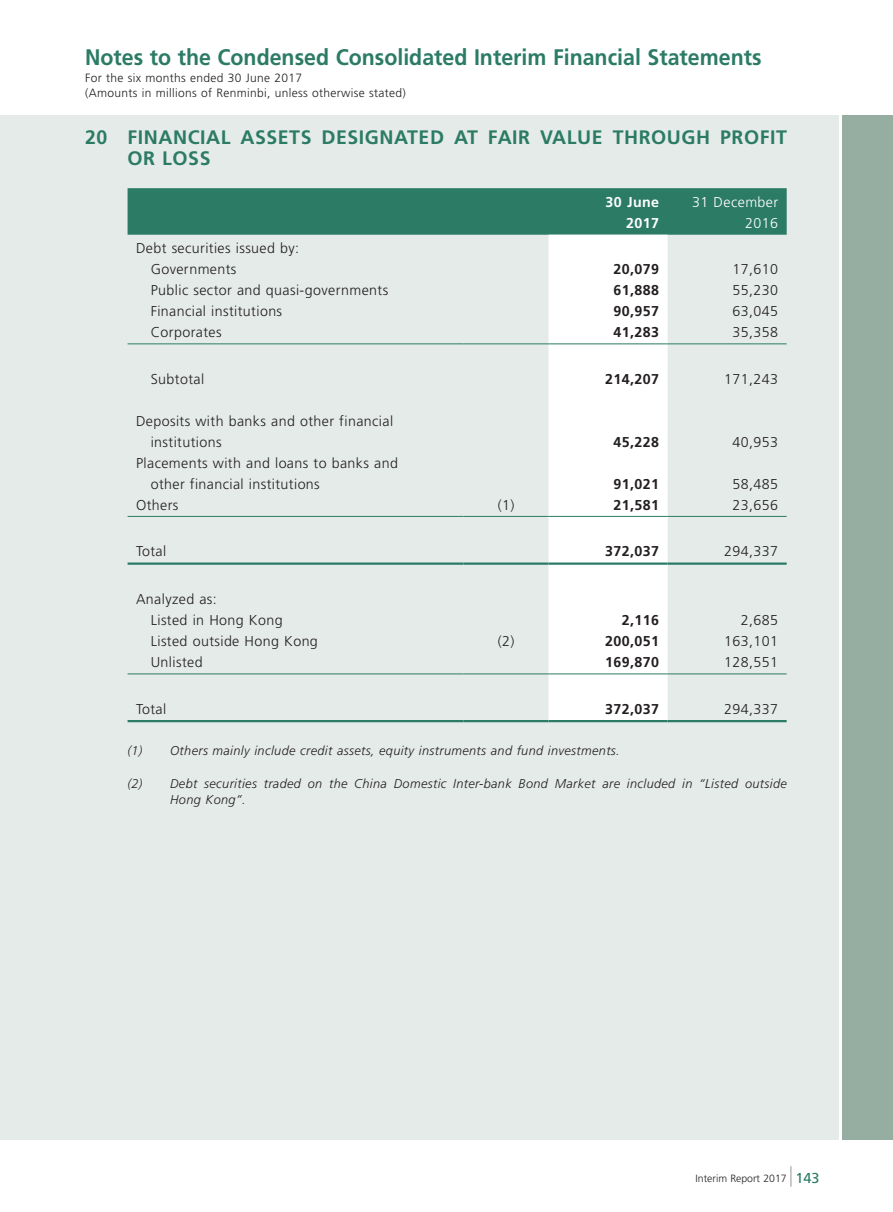
<style>
.page{position:relative;width:893px;height:1212px;background:#fff}
.page>*{position:absolute;margin:0;border:0;box-sizing:border-box;transform-origin:0 0}
.t1{font:700 22.5px "Frutiger LT Std";color:#2b7b65;scale:.95 1}
.t2{font:700 19.5px/21px "Frutiger LT Std";letter-spacing:.03em;color:#2b7b65}
.t3{font:300 14.25px/21px "Frutiger LT Std";letter-spacing:.03em;color:#231f20}
.t4{font:700 14.25px "Frutiger LT Std";letter-spacing:.03em;color:#231f20}
.t5{font:300 14.25px/21px "Frutiger LT Std";letter-spacing:.03em;color:#fff;text-align:right}
.t6{font:700 14.25px/21px "Frutiger LT Std";letter-spacing:.03em;color:#fff;text-align:right}
.t7{font:italic 300 12.75px/16.5px "Frutiger LT Std";letter-spacing:.03em;color:#231f20}
.t8{font:300 12px/15px "Frutiger LT Std";letter-spacing:.03em;color:#231f20}
.t9{font:300 10.5px "Frutiger LT Std";color:#231f20}
.s1{font-weight:400;font-size:14.4px;color:#2b7b65}
</style>
<div class="page">
<svg style="left:791px;top:1166px;width:1px;height:21px"></svg>
<div style="left:0;top:115px;width:838px;height:1025px;background:#e5ebe8"></div>
<div style="left:843px;top:115px;width:50px;height:1025px;background:#96aea2"></div>
<div style="left:128px;top:188px;width:659px;height:47px;background:#2b7b65"></div>
<div style="left:549px;top:235px;width:119px;height:485px;background:#fff"></div>
<hr style="left:128px;top:343px;width:335px;height:1px;background:#2b7b65">
<hr style="left:463px;top:343px;width:86px;height:1px;background:#2b7b65">
<hr style="left:549px;top:343px;width:119px;height:1px;background:#2b7b65">
<hr style="left:668px;top:343px;width:119px;height:1px;background:#2b7b65">
<hr style="left:128px;top:516px;width:335px;height:1px;background:#2b7b65">
<hr style="left:463px;top:516px;width:86px;height:1px;background:#2b7b65">
<hr style="left:549px;top:516px;width:119px;height:1px;background:#2b7b65">
<hr style="left:668px;top:516px;width:119px;height:1px;background:#2b7b65">
<hr style="left:128px;top:562px;width:335px;height:3px;background:#2b7b65">
<hr style="left:463px;top:562px;width:86px;height:3px;background:#2b7b65">
<hr style="left:549px;top:562px;width:119px;height:3px;background:#2b7b65">
<hr style="left:668px;top:562px;width:119px;height:3px;background:#2b7b65">
<hr style="left:128px;top:673px;width:335px;height:1px;background:#2b7b65">
<hr style="left:463px;top:673px;width:86px;height:1px;background:#2b7b65">
<hr style="left:549px;top:673px;width:119px;height:1px;background:#2b7b65">
<hr style="left:668px;top:673px;width:119px;height:1px;background:#2b7b65">
<hr style="left:128px;top:720px;width:335px;height:2px;background:#2b7b65">
<hr style="left:463px;top:720px;width:86px;height:2px;background:#2b7b65">
<hr style="left:549px;top:720px;width:119px;height:2px;background:#2b7b65">
<hr style="left:668px;top:720px;width:119px;height:2px;background:#2b7b65">
<h1 class="t1" style="left:85px;top:44px;width:714px">Notes to the Condensed Consolidated Interim Financial Statements</h1>
<p class="t8" style="left:85px;top:70px;width:322px">For the six months ended 30 June 2017<br>(Amounts in millions of Renminbi, unless otherwise stated)</p>
<h2 class="t2" style="left:128px;top:127px;width:661px;text-indent:-43px">20 FINANCIAL ASSETS DESIGNATED AT FAIR VALUE THROUGH PROFIT<br>OR LOSS</h2>
<p class="t6" style="left:606px;top:191px;width:55px">30 June<br>2017</p>
<p class="t5" style="left:692px;top:192px;width:87px">31 December<br>2016</p>
<p class="t3" style="left:151px;top:238px;width:150px;text-indent:-15px">Debt securities issued by:<br>Governments</p>
<p class="t4" style="left:613px;top:261px;width:47px">20,079</p>
<p class="t3" style="left:733px;top:259px;width:47px">17,610</p>
<p class="t3" style="left:151px;top:280px;width:239px">Public sector and quasi-governments</p>
<p class="t4" style="left:613px;top:282px;width:47px">61,888</p>
<p class="t3" style="left:733px;top:280px;width:47px">55,230</p>
<p class="t3" style="left:151px;top:301px;width:133px">Financial institutions</p>
<p class="t4" style="left:613px;top:303px;width:47px">90,957</p>
<p class="t3" style="left:733px;top:301px;width:47px">63,045</p>
<p class="t3" style="left:151px;top:322px;width:72px">Corporates</p>
<p class="t4" style="left:613px;top:324px;width:47px">41,283</p>
<p class="t3" style="left:733px;top:322px;width:47px">35,358</p>
<p class="t3" style="left:151px;top:369px;width:55px">Subtotal</p>
<p class="t4" style="left:605px;top:370px;width:55px">214,207</p>
<p class="t3" style="left:724px;top:369px;width:55px">171,243</p>
<p class="t3" style="left:151px;top:411px;width:244px;text-indent:-15px">Deposits with banks and other financial institutions</p>
<p class="t4" style="left:613px;top:433px;width:47px">45,228</p>
<p class="t3" style="left:733px;top:432px;width:47px">40,953</p>
<p class="t3" style="left:151px;top:453px;width:249px;text-indent:-15px">Placements with and loans to banks and other financial institutions</p>
<p class="t4" style="left:613px;top:475px;width:47px">91,021</p>
<p class="t3" style="left:733px;top:474px;width:47px">58,485</p>
<p class="t3" style="left:136px;top:495px;width:44px">Others</p>
<p class="t3" style="left:498px;top:495px;width:18px">(1)</p>
<p class="t4" style="left:614px;top:496px;width:47px">21,581</p>
<p class="t3" style="left:733px;top:495px;width:47px">23,656</p>
<p class="t3" style="left:136px;top:541px;width:32px">Total</p>
<p class="t4" style="left:605px;top:543px;width:55px">372,037</p>
<p class="t3" style="left:724px;top:541px;width:55px">294,337</p>
<p class="t3" style="left:151px;top:589px;width:133px;text-indent:-15px">Analyzed as:<br>Listed in Hong Kong</p>
<p class="t4" style="left:622px;top:612px;width:39px">2,116</p>
<p class="t3" style="left:741px;top:610px;width:39px">2,685</p>
<p class="t3" style="left:151px;top:631px;width:169px">Listed outside Hong Kong</p>
<p class="t3" style="left:498px;top:631px;width:18px">(2)</p>
<p class="t4" style="left:605px;top:633px;width:55px">200,051</p>
<p class="t3" style="left:724px;top:631px;width:55px">163,101</p>
<p class="t3" style="left:151px;top:652px;width:53px">Unlisted</p>
<p class="t4" style="left:605px;top:654px;width:55px">169,870</p>
<p class="t3" style="left:724px;top:652px;width:55px">128,551</p>
<p class="t3" style="left:136px;top:699px;width:32px">Total</p>
<p class="t4" style="left:605px;top:700px;width:55px">372,037</p>
<p class="t3" style="left:724px;top:699px;width:55px">294,337</p>
<p class="t7" style="left:128px;top:742px;width:494px">(1) Others mainly include credit assets, equity instruments and fund investments.</p>
<p class="t7" style="left:170px;top:775px;width:618px;text-indent:-43px">(2) Debt securities traded on the China Domestic Inter-bank Bond Market are included in “Listed outside<br>Hong Kong”.</p>
<p class="t9" style="left:696px;top:1172px;width:125px">Interim Report 2017 <span class="s1">143</span></p>
</div>
